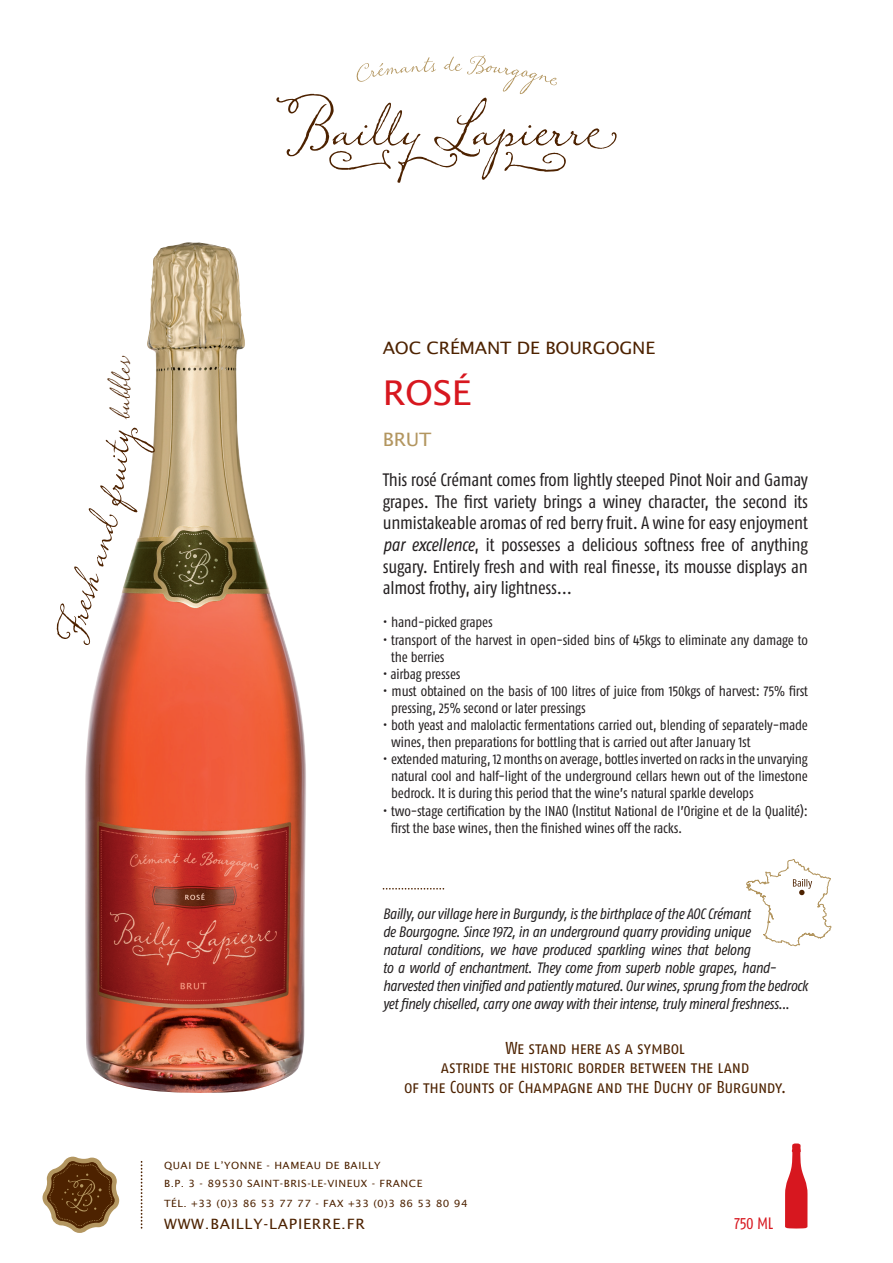
<style>
.page{position:relative;width:893px;height:1263px;background:#fff}
.page>*{position:absolute;margin:0;border:0;box-sizing:border-box;transform-origin:0 0}
.t1{font:36px "Memoir";color:#4d2200}
.t2{font:34.2px "Lucida Sans";color:#d7171f;scale:1.05 1}
.t3{font:18.6px "Lucida Sans";color:#b39660;scale:1.05 1}
.t4{font:18px/21.6px "Fago Co Regular Lf";letter-spacing:-.01em;color:#231f20;text-align:justify}
.t5{font:17.25px/19.5px "Fago Co Regular Lf Caps";letter-spacing:-.025em;color:#4d2200;text-align:center}
.t6{font:17.1px "Lucida Sans";letter-spacing:-.01em;color:#4d2200;scale:1.05 1}
.t7{font:16.5px "Fago Co Regular Lf";color:#d7171f}
.t8{font:italic 15px/18px "Fago Co Regular Lf";letter-spacing:-.025em;color:#231f20}
.t9{font:14.25px/17.1px "Fago Co Regular Lf";letter-spacing:-.01em;color:#231f20}
.t10{font:14.25px "Lucida Sans";letter-spacing:.05em;color:#4d2200;scale:1.05 1}
.t11{font:10.05px/18px "Lucida Sans";letter-spacing:.05em;color:#4d2200;scale:1.05 1}
.s1{font-style:italic}
</style>
<div class="page">
<svg style="left:276px;top:55px;width:341px;height:128px"></svg>
<svg style="left:43px;top:1156px;width:76px;height:77px"></svg>
<svg style="left:141px;top:1161px;width:1px;height:67px"></svg>
<svg style="left:383px;top:888px;width:61px;height:1px"></svg>
<svg style="left:785px;top:1143px;width:22px;height:85px"></svg>
<svg style="left:746px;top:859px;width:86px;height:88px"></svg>
<img style="left:85px;top:242px;width:221px;height:851px">
<svg style="left:85px;top:427px;width:71px;height:219px"></svg>
<svg style="left:109px;top:388px;width:21px;height:31px"></svg>
<h1 class="t1" style="left:96px;top:391px;width:38px;rotate:-90deg">bes</h1>
<p class="t6" style="left:383px;top:338px;width:261px">AOC CRÉMANT DE BOURGOGNE</p>
<h2 class="t2" style="left:383px;top:373px;width:86px">ROSÉ</h2>
<h3 class="t3" style="left:383px;top:429px;width:48px">BRUT</h3>
<p class="t4" style="left:383px;top:469px;width:427px">This rosé Crémant comes from lightly steeped Pinot Noir and Gamay grapes. The first variety brings a winey character, the second its unmistakeable aromas of red berry fruit. A wine for easy enjoyment <span class="s1">par excellence</span>, it possesses a delicious softness free of anything sugary. Entirely fresh and with real finesse, its mousse displays an almost frothy, airy lightness...</p>
<p class="t9" style="left:383px;top:614px;width:112px">• hand-picked grapes</p>
<p class="t9" style="left:391px;top:631px;width:418px;text-indent:-8px">• transport of the harvest in open-sided bins of 45kgs to eliminate any damage to the berries</p>
<p class="t9" style="left:383px;top:665px;width:79px">• airbag presses</p>
<p class="t9" style="left:391px;top:682px;width:418px;text-indent:-8px">• must obtained on the basis of 100 litres of juice from 150kgs of harvest: 75% first pressing, 25% second or later pressings</p>
<p class="t9" style="left:391px;top:716px;width:418px;text-indent:-9px">• both yeast and malolactic fermentations carried out, blending of separately-made wines, then preparations for bottling that is carried out after January 1st</p>
<p class="t9" style="left:391px;top:750px;width:418px;text-align:justify;text-indent:-8px">• extendedmaturing, 12months on average, bottlesinverted on racksin the unvarying natural cool and half-light of the underground cellars hewn out of the limestone bedrock. It is during this period that the wine’s natural sparkle develops</p>
<p class="t9" style="left:391px;top:802px;width:418px;text-indent:-8px">• two-stage certification by the INAO (Institut National de l’Origine et de la Qualité): first the base wines, then the finished wines off the racks.</p>
<p class="t8" style="left:383px;top:905px;width:427px">Bailly, our village here in Burgundy, is the birthplace of the AOC Crémant<br>de Bourgogne. Since 1972, in an underground quarry providing unique<br>natural conditions, we have produced sparkling wines that belong<br>to a world of enchantment. They come from superb noble grapes, hand&shy;harvested then vinified and patiently matured. Our wines, sprung from the bedrock yet finely chiselled, carry one away with their intense, truly mineral freshness...</p>
<p class="t5" style="left:404px;top:1038px;width:384px">We stand here as a symbol<br>astride the historic border between the land<br>of the Counts of Champagne and the Duchy of Burgundy.</p>
<p class="t11" style="left:164px;top:1156px;width:247px">QUAI DE L’YONNE - HAMEAU DE BAILLY<br>B.P. 3 - 89530 SAINT-BRIS-LE-VINEUX - FRANCE</p>
<p class="t11" style="left:164px;top:1194px;width:291px">TÉL. +33 (0)3 86 53 77 77 - FAX +33 (0)3 86 53 80 94</p>
<p class="t10" style="left:164px;top:1216px;width:193px">WWW.BAILLY-LAPIERRE.FR</p>
<p class="t7" style="left:734px;top:1213px;width:40px">750 ML</p>
</div>
